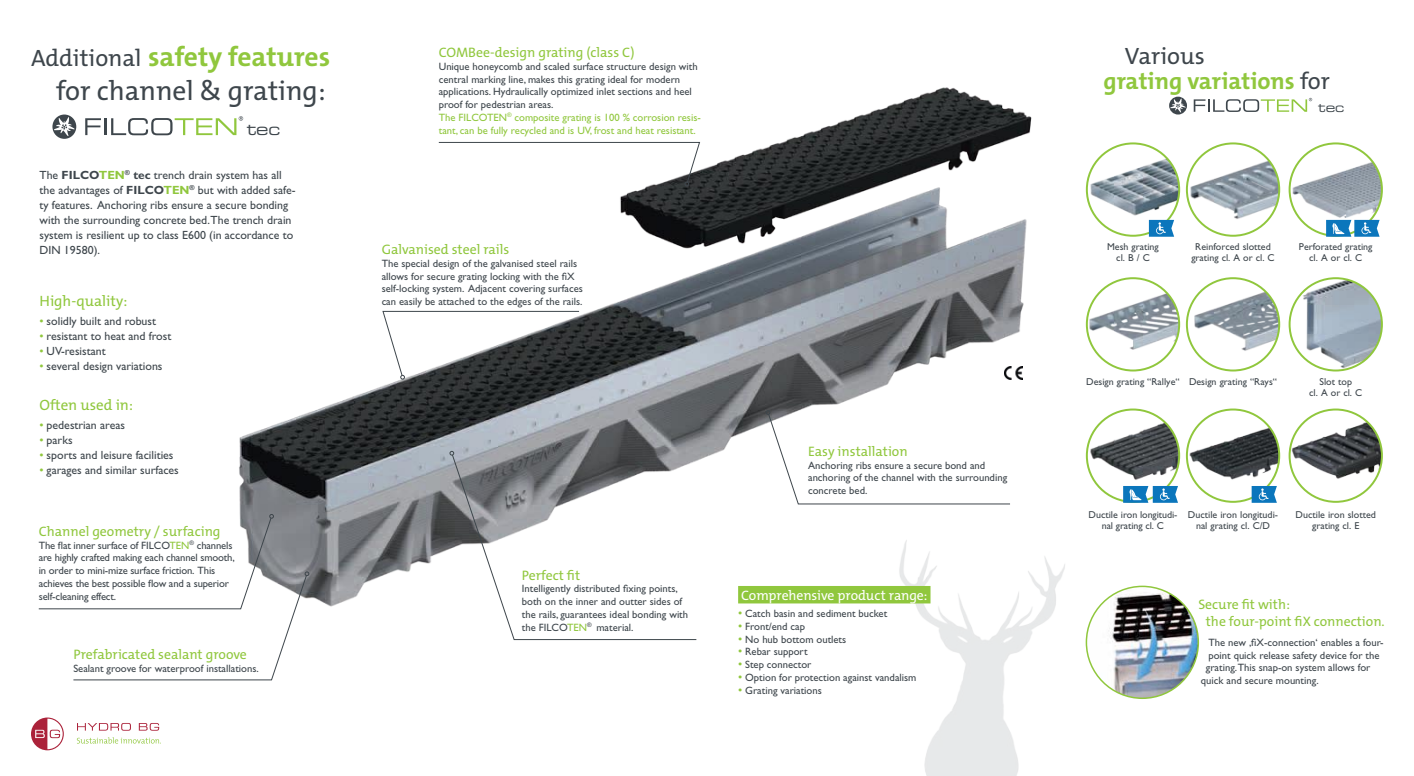
<style>
.page{position:relative;width:1414px;height:776px;background:#fff}
.page>*{position:absolute;margin:0;border:0;box-sizing:border-box;transform-origin:0 0}
.t1{font:27.5px/33.2px "The Mix E2 s";color:#3e464c;text-align:right}
.t2{font:700 23.75px "The Mix E2 s";color:#90c73d}
.t3{font:23.75px "The Mix E2 s";color:#3e464c}
.t4{font:16.12px "Eurostile Extended Two";color:#3e464c}
.t5{font:15px "The Mix E2 s";color:#90c73d}
.t6{font:13.75px/16.5px "The Mix E2 s";color:#90c73d}
.t7{font:13.75px "The Mix E2 s";letter-spacing:-.005em;color:#fff}
.t8{font:12.5px "Eurostile Extended Two";color:#3e464c}
.t9{font:11.88px/15px "Gill Sans Std";color:#3e464c}
.t10{font:10.62px/12.8px "Gill Sans Std";color:#3e464c}
.t11{font:10px/10.2px "Gill Sans Std";color:#3e464c;text-align:center}
.s1{font-size:23.75px}
.s2{font-weight:700;color:#90c73d}
.s3{font-weight:700}
.s4{color:#90c73d}
.s5{font-size:11.88px;color:#90c73d}
.s6{font-weight:400;color:#3e464c}
</style>
<div class="page">
<svg style="left:1169px;top:97px;width:18px;height:18px"></svg>
<svg style="left:1170px;top:98px;width:16px;height:15px"></svg>
<svg style="left:1194px;top:98px;width:118px;height:14px"></svg>
<img style="left:233px;top:87px;width:799px;height:520px">
<img style="left:871px;top:531px;width:194px;height:245px">
<img style="left:1005px;top:367px;width:18px;height:13px">
<svg style="left:52px;top:115px;width:24px;height:24px"></svg>
<svg style="left:85px;top:118px;width:16px;height:17px"></svg>
<hr style="left:104px;top:118px;width:3px;height:17px;background:#3e464c">
<svg style="left:54px;top:117px;width:21px;height:19px"></svg>
<svg style="left:111px;top:116px;width:132px;height:19px"></svg>
<svg style="left:38px;top:514px;width:271px;height:167px"></svg>
<svg style="left:382px;top:310px;width:198px;height:70px"></svg>
<svg style="left:438px;top:142px;width:263px;height:44px"></svg>
<svg style="left:766px;top:410px;width:245px;height:95px"></svg>
<svg style="left:451px;top:454px;width:246px;height:186px"></svg>
<svg style="left:449px;top:451px;width:5px;height:5px"></svg>
<div style="left:738px;top:586px;width:192px;height:17px;background:#90c73d"></div>
<svg style="left:31px;top:718px;width:33px;height:32px"></svg>
<svg style="left:77px;top:723px;width:54px;height:8px"></svg>
<svg style="left:139px;top:723px;width:20px;height:8px"></svg>
<svg style="left:77px;top:737px;width:84px;height:7px"></svg>
<svg style="left:1187px;top:143px;width:92px;height:93px"></svg>
<img style="left:1187px;top:145px;width:92px;height:84px">
<div style="left:1186px;top:142px;width:94px;height:95px;border:2px solid #90c73d;border-radius:50%"></div>
<img style="left:1291px;top:143px;width:91px;height:84px">
<div style="left:1288px;top:142px;width:95px;height:95px;border:2px solid #90c73d;border-radius:50%"></div>
<img style="left:1087px;top:143px;width:92px;height:93px;border-radius:46px">
<div style="left:1086px;top:142px;width:94px;height:95px;border:2px solid #90c73d;border-radius:50%"></div>
<svg style="left:1149px;top:220px;width:25px;height:17px"></svg>
<img style="left:1289px;top:410px;width:93px;height:92px;border-radius:46px">
<div style="left:1288px;top:409px;width:95px;height:94px;border:2px solid #90c73d;border-radius:50%"></div>
<img style="left:1087px;top:410px;width:92px;height:92px;border-radius:46px">
<div style="left:1086px;top:409px;width:94px;height:94px;border:2px solid #90c73d;border-radius:50%"></div>
<img style="left:1187px;top:410px;width:92px;height:81px">
<div style="left:1186px;top:409px;width:94px;height:94px;border:2px solid #90c73d;border-radius:50%"></div>
<svg style="left:1251px;top:486px;width:26px;height:17px"></svg>
<svg style="left:1087px;top:278px;width:92px;height:93px"></svg>
<img style="left:1087px;top:278px;width:92px;height:81px">
<div style="left:1086px;top:277px;width:94px;height:95px;border:2px solid #90c73d;border-radius:50%"></div>
<svg style="left:1187px;top:278px;width:92px;height:93px"></svg>
<img style="left:1187px;top:278px;width:92px;height:83px">
<div style="left:1186px;top:277px;width:94px;height:95px;border:2px solid #90c73d;border-radius:50%"></div>
<svg style="left:1289px;top:278px;width:93px;height:93px"></svg>
<img style="left:1296px;top:278px;width:86px;height:93px">
<div style="left:1288px;top:277px;width:95px;height:95px;border:2px solid #90c73d;border-radius:50%"></div>
<img style="left:1086px;top:586px;width:112px;height:112px;border-radius:56px">
<div style="left:1085px;top:586px;width:114px;height:113px;border:2px solid #90c73d;border-radius:50%"></div>
<svg style="left:1123px;top:486px;width:55px;height:17px"></svg>
<svg style="left:1326px;top:220px;width:53px;height:17px"></svg>
<h1 class="t1" style="left:31px;top:41px;width:301px"><span class="s1">Additional</span> <span class="s2">safety features </span>for channel &amp; grating:</h1>
<h3 class="t4" style="left:247px;top:118px;width:35px">tec</h3>
<p class="t9" style="left:40px;top:168px;width:258px">The <span class="s3">FILCO</span><span class="s2">TEN</span><sup>®</sup> <span class="s3">tec</span> trench drain system has all the advantages of <span class="s3">FILCO</span><span class="s2">TEN</span><sup>®</sup> but with added safe&shy;ty features. Anchoring ribs ensure a secure bonding with the surrounding concrete bed.The trench drain system is resilient up to class E600 (in accordance to DIN 19580).</p>
<h3 class="t5" style="left:40px;top:292px;width:89px">High-quality:</h3>
<p class="t9" style="left:40px;top:314px;width:118px"><span class="s4">•</span> solidly built and robust</p>
<p class="t9" style="left:40px;top:329px;width:133px"><span class="s4">•</span> resistant to heat and frost</p>
<p class="t9" style="left:40px;top:344px;width:68px"><span class="s4">•</span> UV-resistant</p>
<p class="t9" style="left:40px;top:359px;width:124px"><span class="s4">•</span> several design variations</p>
<h3 class="t5" style="left:40px;top:395px;width:95px">Often used in:</h3>
<p class="t9" style="left:40px;top:417px;width:87px"><span class="s4">•</span> pedestrian areas</p>
<p class="t9" style="left:40px;top:432px;width:35px"><span class="s4">•</span> parks</p>
<p class="t9" style="left:40px;top:447px;width:135px"><span class="s4">•</span> sports and leisure facilities</p>
<p class="t9" style="left:40px;top:462px;width:141px"><span class="s4">•</span> garages and similar surfaces</p>
<p class="t6" style="left:39px;top:523px;width:183px">Channel geometry / surfacing</p>
<p class="t10" style="left:39px;top:539px;width:197px">The flat inner surface of FILCO<span class="s4">TEN</span><sup>®</sup> channels are highly crafted making each channel smooth, in order to mini-mize surface friction. This achieves the best possible flow and a superior self-cleaning effect.</p>
<p class="t6" style="left:73px;top:646px;width:175px">Prefabricated sealant groove</p>
<p class="t10" style="left:73px;top:662px;width:187px">Sealant groove for waterproof installations.</p>
<p class="t6" style="left:439px;top:44px;width:197px">COMBee-design grating (class C)</p>
<p class="t10" style="left:439px;top:60px;width:264px">Unique honeycomb and scaled surface structure design with central marking line, makes this grating ideal for modern applications. Hydraulically optimized inlet sections and heel proof for pedestrian areas.<br><span class="s4">The FILCOTEN</span><sup>®</sup> <span class="s4">composite grating is 100 % corrosion resis&shy;tant, can be fully recycled and is UV, frost and heat resistant.</span></p>
<p class="t6" style="left:382px;top:241px;width:129px">Galvanised steel rails</p>
<p class="t10" style="left:382px;top:257px;width:203px">The special design of the galvanised steel rails allows for secure grating locking with the fiX self-locking system. Adjacent covering surfaces can easily be attached to the edges of the rails.</p>
<p class="t6" style="left:522px;top:567px;width:60px">Perfect fit</p>
<p class="t10" style="left:522px;top:583px;width:168px">Intelligently distributed fixing points, both on the inner and outter sides of the rails, guarantees ideal bonding with the FILCO<span class="s4">TEN</span><sup>®</sup> material.</p>
<p class="t6" style="left:808px;top:443px;width:101px">Easy installation</p>
<p class="t10" style="left:808px;top:459px;width:201px">Anchoring ribs ensure a secure bond and anchoring of the channel with the surrounding concrete bed.</p>
<p class="t7" style="left:741px;top:586px;width:188px">Comprehensive product range:</p>
<p class="t10" style="left:738px;top:607px;width:151px"><span class="s5">•</span> Catch basin and sediment bucket</p>
<p class="t10" style="left:738px;top:620px;width:68px"><span class="s5">•</span> Front/end cap</p>
<p class="t10" style="left:738px;top:633px;width:110px"><span class="s5">•</span> No hub bottom outlets</p>
<p class="t10" style="left:738px;top:646px;width:71px"><span class="s5">•</span> Rebar support</p>
<p class="t10" style="left:738px;top:658px;width:75px"><span class="s5">•</span> Step connector</p>
<p class="t10" style="left:738px;top:671px;width:180px"><span class="s5">•</span> Option for protection against vandalism</p>
<p class="t10" style="left:738px;top:684px;width:85px"><span class="s5">•</span> Grating variations</p>
<h2 class="t3" style="left:1125px;top:40px;width:81px">Various</h2>
<h2 class="t2" style="left:1103px;top:66px;width:228px">grating variations <span class="s6">for</span></h2>
<p class="t8" style="left:1318px;top:99px;width:28px">tec</p>
<p class="t11" style="left:1107px;top:242px;width:53px">Mesh grating cl. B / C</p>
<p class="t11" style="left:1191px;top:242px;width:85px">Reinforced slotted grating cl. A or cl. C</p>
<p class="t11" style="left:1299px;top:242px;width:75px">Perforated grating cl. A or cl. C</p>
<p class="t11" style="left:1086px;top:377px;width:192px">Design grating “Rallye“ Design grating “Rays“</p>
<p class="t11" style="left:1309px;top:377px;width:54px">Slot top<br>cl. A or cl. C</p>
<p class="t11" style="left:1088px;top:509px;width:90px;line-height:10.6px">Ductile iron longitudi&shy;nal grating cl. C</p>
<p class="t11" style="left:1188px;top:509px;width:92px;line-height:10.6px">Ductile iron longitudi&shy;nal grating cl. C/D</p>
<p class="t11" style="left:1295px;top:509px;width:82px;line-height:10.6px">Ductile iron slotted grating cl. E</p>
<p class="t6" style="left:1206px;top:597px;width:180px;text-indent:-7px">Secure fit with:<br>the four-point fiX connection.</p>
<p class="t10" style="left:1208px;top:636px;width:177px">The new ‚fiX-connection‘ enables a four-</p>
<p class="t10" style="left:1208px;top:649px;width:173px">point quick release safety device for the</p>
<p class="t10" style="left:1206px;top:662px;width:166px">grating.This snap-on system allows for</p>
<p class="t10" style="left:1201px;top:674px;width:119px">quick and secure mounting.</p>
</div>
